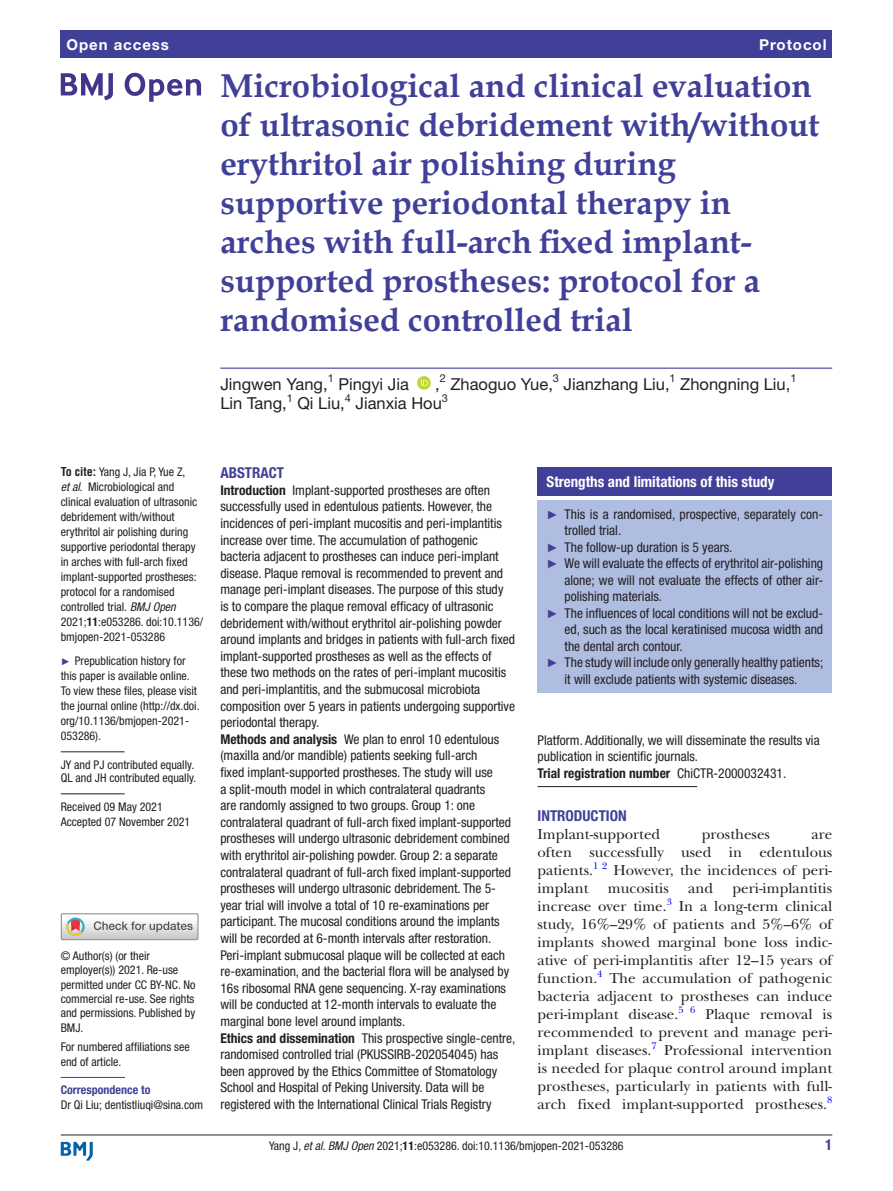
<style>
.page{position:relative;width:893px;height:1191px;background:#fff}
.page>*{position:absolute;margin:0;border:0;box-sizing:border-box;transform-origin:0 0}
.t1{font:700 33px/39px "Book Antiqua";color:#414099}
.t2{font:16.5px "Helvetica Neue LT Std";color:#231f20}
.t3{font:15px/18px "New Baskerville";color:#231f20;text-align:justify}
.t4{font:700 condensed 15px "Helvetica Neue LT Std";color:#fff}
.t5{font:700 condensed 15px "Helvetica Neue LT Std";color:#414099}
.t6{font:700 15px "Helvetica Neue LT Std";letter-spacing:.065em;color:#fff}
.t7{font:condensed 13.5px/16.6px "Helvetica Neue LT Std";color:#231f20}
.t8{font:condensed 12px/15px "Helvetica Neue LT Std";color:#231f20}
.t9{font:700 condensed 12px "Helvetica Neue LT Std";color:#414099}
.t10{font:10.95px "Helvetica Neue LT Std";color:#231f20}
.t11{font:9.9px "New Baskerville";color:#00f}
.s1{font-family:"Helvetica LT Std";font-weight:700}
.s2{font-style:italic}
.s3{font-weight:700}
.s4{font-family:"Arial";font-stretch:normal;font-size:9.75px;color:#414099}
.s5{font-family:"Arial";font-stretch:normal;font-size:12px;color:#414099}
</style>
<div class="page">
<hr style="left:61px;top:1134px;width:771px;height:1px;background:#231f20">
<svg style="left:61px;top:1141px;width:32px;height:19px"></svg>
<div style="left:61px;top:31px;width:771px;height:27px;background:#414099"></div>
<hr style="left:220px;top:367px;width:612px;height:2px;background:#414099">
<svg style="left:417px;top:376px;width:14px;height:14px"></svg>
<hr style="left:61px;top:751px;width:64px;height:1px;background:#231f20">
<hr style="left:61px;top:793px;width:64px;height:1px;background:#231f20">
<hr style="left:61px;top:1077px;width:64px;height:1px;background:#414099">
<svg style="left:61px;top:73px;width:52px;height:27px"></svg>
<svg style="left:125px;top:73px;width:76px;height:29px"></svg>
<div style="left:61px;top:913px;width:138px;height:27px;border:1px solid #969090"></div>
<svg style="left:61px;top:913px;width:137px;height:26px"></svg>
<hr style="left:538px;top:786px;width:159px;height:1px;background:#231f20">
<div style="left:538px;top:467px;width:294px;height:29px;background:#414099"></div>
<div style="left:538px;top:500px;width:294px;height:193px;background:#afbde1"></div>
<p class="t6" style="left:66px;top:35px;width:104px">Open access</p>
<p class="t6" style="left:759px;top:35px;width:69px">Protocol</p>
<p class="t1" style="left:220px;top:66px;width:601px">Microbiological and clinical evaluation of ultrasonic debridement with/without erythritol air polishing during supportive periodontal therapy in arches with full-arch fixed implant&shy;supported prostheses: protocol for a randomised controlled trial</p>
<p class="t2" style="left:220px;top:374px;width:109px">Jingwen Yang,</p>
<p class="t10" style="left:328px;top:372px;width:8px">1</p>
<p class="t2" style="left:338px;top:374px;width:72px">Pingyi Jia</p>
<p class="t2" style="left:435px;top:374px;width:6px">,</p>
<p class="t10" style="left:440px;top:372px;width:8px">2</p>
<p class="t2" style="left:450px;top:374px;width:104px">Zhaoguo Yue,</p>
<p class="t10" style="left:553px;top:372px;width:8px">3</p>
<p class="t2" style="left:564px;top:374px;width:108px">Jianzhang Liu,</p>
<p class="t10" style="left:670px;top:372px;width:8px">1</p>
<p class="t2" style="left:680px;top:374px;width:112px">Zhongning Liu,</p>
<p class="t10" style="left:790px;top:372px;width:8px">1</p>
<p class="t2" style="left:220px;top:393px;width:68px">Lin Tang,</p>
<p class="t10" style="left:287px;top:391px;width:8px">1</p>
<p class="t2" style="left:297px;top:393px;width:49px">Qi Liu,</p>
<p class="t10" style="left:345px;top:391px;width:8px">4</p>
<p class="t2" style="left:355px;top:393px;width:88px">Jianxia Hou</p>
<p class="t10" style="left:442px;top:391px;width:8px">3</p>
<p class="t8" style="left:61px;top:464px;width:144px"><span class="s1">To cite:</span> Yang J, Jia P, Yue Z,<br><span class="s2">et al</span>. Microbiological and clinical evaluation of ultrasonic debridement with/without erythritol air polishing during supportive periodontal therapy in arches with full-arch fixed implant-supported prostheses: protocol for a randomised controlled trial. <span class="s2">BMJ Open<br></span>2021;<span class="s3">11</span>:e053286. doi:10.1136/ bmjopen-2021-053286</p>
<p class="t8" style="left:61px;top:653px;width:140px"><span class="s4">►</span> Prepublication history for this paper is available online.<br>To view these files, please visit the journal online (http://dx.doi. org/10.1136/bmjopen-2021-<br>053286).</p>
<p class="t8" style="left:61px;top:757px;width:137px;line-height:13.5px">JY and PJ contributed equally.<br>QL and JH contributed equally.</p>
<p class="t8" style="left:61px;top:799px;width:131px">Received 09 May 2021<br>Accepted 07 November 2021</p>
<p class="t8" style="left:61px;top:948px;width:136px;line-height:14.4px">© Author(s) (or their employer(s)) 2021. Re-use permitted under CC BY-NC. No commercial re-use. See rights and permissions. Published by<br>BMJ.</p>
<p class="t8" style="left:61px;top:1039px;width:130px">For numbered affiliations see end of article.</p>
<p class="t9" style="left:61px;top:1082px;width:91px">Correspondence to</p>
<p class="t8" style="left:61px;top:1097px;width:144px">Dr Qi Liu; dentistliuqi@sina.com</p>
<p class="t5" style="left:220px;top:464px;width:65px">ABSTRACT</p>
<p class="t7" style="left:220px;top:481px;width:297px"><span class="s3">Introduction</span> Implant-supported prostheses are often successfully used in edentulous patients. However, the incidences of peri-implant mucositis and peri-implantitis increase over time. The accumulation of pathogenic bacteria adjacent to prostheses can induce peri-implant disease. Plaque removal is recommended to prevent and manage peri-implant diseases. The purpose of this study<br>is to compare the plaque removal efficacy of ultrasonic debridement with/without erythritol air-polishing powder around implants and bridges in patients with full-arch fixed implant-supported prostheses as well as the effects of these two methods on the rates of peri-implant mucositis and peri-implantitis, and the submucosal microbiota composition over 5 years in patients undergoing supportive periodontal therapy.<br><span class="s3">Methods and analysis</span> We plan to enrol 10 edentulous (maxilla and/or mandible) patients seeking full-arch<br>fixed implant-supported prostheses. The study will use<br>a split-mouth model in which contralateral quadrants<br>are randomly assigned to two groups. Group 1: one contralateral quadrant of full-arch fixed implant-supported prostheses will undergo ultrasonic debridement combined with erythritol air-polishing powder. Group 2: a separate contralateral quadrant of full-arch fixed implant-supported prostheses will undergo ultrasonic debridement. The 5- year trial will involve a total of 10 re-examinations per participant. The mucosal conditions around the implants will be recorded at 6-month intervals after restoration.<br>Peri-implant submucosal plaque will be collected at each re-examination, and the bacterial flora will be analysed by 16s ribosomal RNA gene sequencing. X-ray examinations will be conducted at 12-month intervals to evaluate the marginal bone level around implants.<br><span class="s3">Ethics and dissemination</span> This prospective single-centre, randomised controlled trial (PKUSSIRB-202054045) has been approved by the Ethics Committee of Stomatology School and Hospital of Peking University. Data will be registered with the International Clinical Trials Registry</p>
<p class="t4" style="left:547px;top:473px;width:229px">Strengths and limitations of this study</p>
<p class="t7" style="left:547px;top:506px;width:278px"><span class="s5">►</span> This is a randomised, prospective, separately con-</p>
<p class="t7" style="left:565px;top:522px;width:58px">trolled trial.</p>
<p class="t7" style="left:547px;top:539px;width:187px"><span class="s5">►</span> The follow-up duration is 5 years.</p>
<p class="t7" style="left:547px;top:555px;width:278px"><span class="s5">►</span> We will evaluate the effects of erythritol air-polishing</p>
<p class="t7" style="left:565px;top:572px;width:260px">alone; we will not evaluate the effects of other air-</p>
<p class="t7" style="left:565px;top:588px;width:99px">polishing materials.</p>
<p class="t7" style="left:547px;top:605px;width:278px"><span class="s5">►</span> The influences of local conditions will not be exclud-</p>
<p class="t7" style="left:565px;top:621px;width:260px">ed, such as the local keratinised mucosa width and</p>
<p class="t7" style="left:565px;top:638px;width:120px">the dental arch contour.</p>
<p class="t7" style="left:547px;top:654px;width:278px"><span class="s5">►</span> The study will include only generally healthy patients;</p>
<p class="t7" style="left:565px;top:671px;width:234px">it will exclude patients with systemic diseases.</p>
<p class="t7" style="left:538px;top:731px;width:284px">Platform. Additionally, we will disseminate the results via publication in scientific journals.<br><span class="s3">Trial registration number</span> ChiCTR-2000032431.</p>
<p class="t5" style="left:538px;top:807px;width:91px">INTRODUCTION</p>
<p class="t3" style="left:538px;top:825px;width:124px">Implant-supported</p>
<p class="t3" style="left:702px;top:825px;width:70px">prostheses</p>
<p class="t3" style="left:538px;top:825px;width:296px;text-indent:274px">are often successfully used in edentulous patients.</p>
<p class="t11" style="left:593px;top:859px;width:16px">1 2</p>
<p class="t3" style="left:614px;top:861px;width:220px">However, the incidences of peri-</p>
<p class="t3" style="left:538px;top:879px;width:52px">implant</p>
<p class="t3" style="left:608px;top:879px;width:62px">mucositis</p>
<p class="t3" style="left:688px;top:879px;width:26px">and</p>
<p class="t3" style="left:733px;top:879px;width:101px">peri-implantitis</p>
<p class="t3" style="left:538px;top:897px;width:131px">increase over time.</p>
<p class="t11" style="left:667px;top:895px;width:7px">3</p>
<p class="t3" style="left:538px;top:897px;width:296px;text-indent:141px">In a long-term clinical study, 16%–29% of patients and 5%–6% of implants showed marginal bone loss indic&shy;ative of peri-implantitis after 12–15 years of function.</p>
<p class="t11" style="left:597px;top:967px;width:7px">4</p>
<p class="t3" style="left:538px;top:969px;width:296px;text-indent:72px">The accumulation of pathogenic bacteria adjacent to prostheses can induce peri-implant disease.<sup>5</sup> <sup>6</sup></p>
<p class="t3" style="left:538px;top:1005px;width:296px;text-indent:168px">Plaque removal is recommended to prevent and manage peri&shy;implant diseases.</p>
<p class="t11" style="left:651px;top:1039px;width:7px">7</p>
<p class="t3" style="left:538px;top:1041px;width:296px;text-indent:127px">Professional intervention is needed for plaque control around implant prostheses, particularly in patients with full&shy;arch fixed implant-supported prostheses.</p>
<p class="t11" style="left:827px;top:1093px;width:7px">8</p>
<p class="t8" style="left:269px;top:1137px;width:356px">Yang J, <span class="s2">et al</span>. <span class="s2">BMJ Open</span> 2021;<span class="s3">11</span>:e053286. doi:10.1136/bmjopen-2021-053286</p>
<p class="t5" style="left:825px;top:1135px;width:9px">1</p>
</div>
